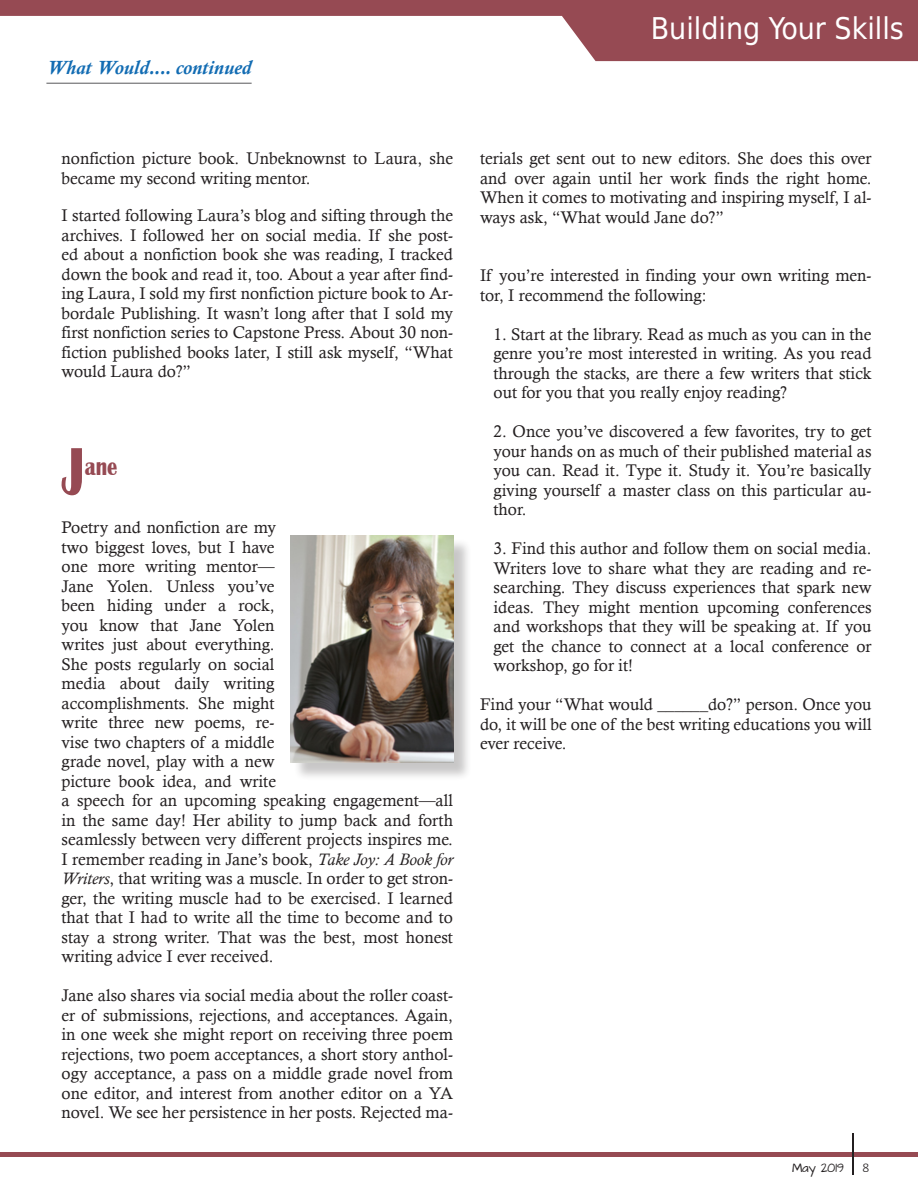
<style>
.page{position:relative;width:918px;height:1188px;background:#fff}
.page>*{position:absolute;margin:0;border:0;box-sizing:border-box;transform-origin:0 0}
.At_Presstime_Paragra{font:700 69.15px "Britannic";color:#964a53;scale:.81 1}
.t1{font:30px "DejaVu Sans Condensed";color:#fff}
.At_Presstime_Paragra-2{font:700 25.35px "Britannic";color:#964a53;scale:.81 1}
.t2{font:italic 700 19.5px "Calisto";color:#126cb3}
.At_Presstime_Paragra-3{font:16.8px/19.5px "Calisto";color:#231f20;text-align:justify}
.t3{font:300 13.5px "Calibri";color:#231f20}
.t4{font:10.2px "Architects Daughter";color:#231f20}
.s1{font-style:italic}
</style>
<div class="page">
<svg style="left:0;top:0;width:918px;height:61px;fill:#964a53"></svg>
<hr style="left:0;top:1153px;width:918px;height:4px;background:#964a53">
<hr style="left:852px;top:1133px;width:2px;height:42px;background:#231f20">
<hr style="left:46px;top:83px;width:206px;height:1px;background:#57585a">
<div style="left:293px;top:538px;width:179px;height:243px;background:#231f20;opacity:.25"></div>
<img style="left:291px;top:536px;width:162px;height:227px">
<p class="t2" style="left:47px;top:56px;width:206px">What Would.... continued</p>
<p class="t1" style="left:651px;top:4px;width:255px">Building Your Skills</p>
<p class="At_Presstime_Paragra-3" style="left:62px;top:149px;width:393px">nonfiction picture book. Unbeknownst to Laura, she became my second writing mentor.</p>
<p class="At_Presstime_Paragra-3" style="left:62px;top:206px;width:393px">I started following Laura’s blog and sifting through the archives. I followed her on social media. If she post&shy;ed about a nonfiction book she was reading, I tracked down the book and read it, too. About a year after find&shy;ing Laura, I sold my first nonfiction picture book to Ar&shy;bordale Publishing. It wasn’t long after that I sold my first nonfiction series to Capstone Press. About 30 non&shy;fiction published books later, I still ask myself, “What would Laura do?”</p>
<p class="At_Presstime_Paragra" style="left:62px;top:432px;width:30px">J</p>
<p class="At_Presstime_Paragra-2" style="left:85px;top:452px;width:42px">ane</p>
<p class="At_Presstime_Paragra-3" style="left:62px;top:518px;width:393px;text-align:left">Poetry and nonfiction are my<br>two biggest loves, but I have<br>one more writing mentor—<br>Jane Yolen. Unless you’ve<br>been hiding under a rock,<br>you know that Jane Yolen<br>writes just about everything.<br>She posts regularly on social<br>media about daily writing<br>accomplishments. She might<br>write three new poems, re-<br>vise two chapters of a middle<br>grade novel, play with a new<br>picture book idea, and write<br>a speech for an upcoming speaking engagement—all in the same day! Her ability to jump back and forth seamlessly between very different projects inspires me.<br>I remember reading in Jane’s book, <span class="s1">Take Joy: A Book for Writers</span>, that writing was a muscle. In order to get stron&shy;ger, the writing muscle had to be exercised. I learned that that I had to write all the time to become and to stay a strong writer. That was the best, most honest writing advice I ever received.</p>
<p class="At_Presstime_Paragra-3" style="left:62px;top:986px;width:393px">Jane also shares via social media about the roller coast&shy;er of submissions, rejections, and acceptances. Again, in one week she might report on receiving three poem rejections, two poem acceptances, a short story anthol&shy;ogy acceptance, a pass on a middle grade novel from one editor, and interest from another editor on a YA novel. We see her persistence in her posts. Rejected ma-</p>
<p class="At_Presstime_Paragra-3" style="left:480px;top:149px;width:393px">terials get sent out to new editors. She does this over and over again until her work finds the right home.<br>When it comes to motivating and inspiring myself, I al&shy;ways ask, “What would Jane do?”</p>
<p class="At_Presstime_Paragra-3" style="left:480px;top:266px;width:393px">If you’re interested in finding your own writing men&shy;tor, I recommend the following:</p>
<p class="At_Presstime_Paragra-3" style="left:494px;top:324px;width:380px">1. Start at the library. Read as much as you can in the genre you’re most interested in writing. As you read through the stacks, are there a few writers that stick out for you that you really enjoy reading?</p>
<p class="At_Presstime_Paragra-3" style="left:494px;top:422px;width:380px">2. Once you’ve discovered a few favorites, try to get your hands on as much of their published material as you can. Read it. Type it. Study it. You’re basically giving yourself a master class on this particular au&shy;thor.</p>
<p class="At_Presstime_Paragra-3" style="left:494px;top:539px;width:380px">3. Find this author and follow them on social media.<br>Writers love to share what they are reading and re&shy;searching. They discuss experiences that spark new ideas. They might mention upcoming conferences and workshops that they will be speaking at. If you get the chance to connect at a local conference or workshop, go for it!</p>
<p class="At_Presstime_Paragra-3" style="left:480px;top:695px;width:393px">Find your “What would ______do?” person. Once you do, it will be one of the best writing educations you will ever receive.</p>
<p class="t4" style="left:792px;top:1161px;width:53px">May 2019</p>
<p class="t3" style="left:862px;top:1159px;width:8px">8</p>
</div>
